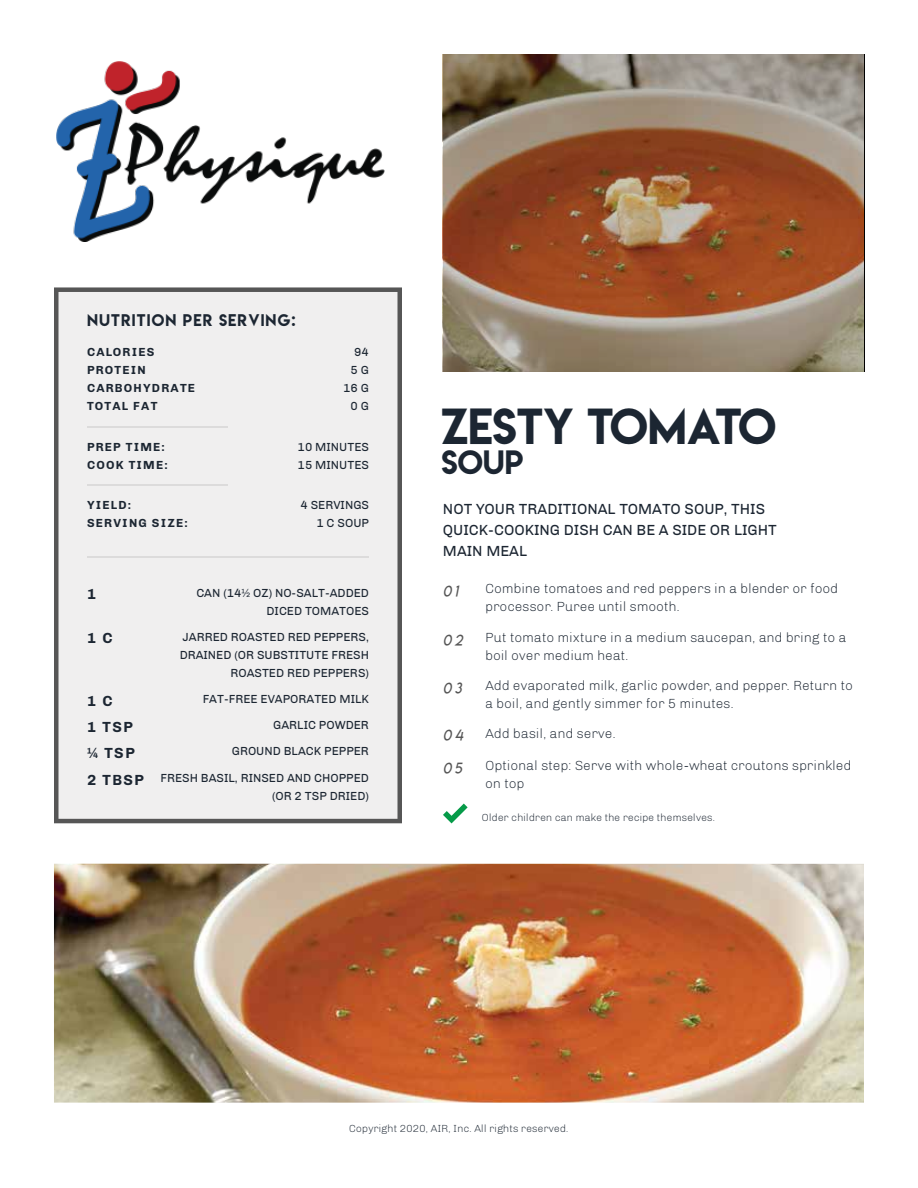
<style>
.page{position:relative;width:918px;height:1188px;background:#fff}
.page>*{position:absolute;margin:0;border:0;box-sizing:border-box;transform-origin:0 0}
.t1{font:45px "Lemon Milk";color:#1c2632}
.t2{font:30px "Lemon Milk";color:#1c2632}
.t3{font:15px/21px "Chivo";color:#1c2632}
.t4{font:15px "Lemon Milk";letter-spacing:.075em;color:#1c2632}
.t5{font:700 15px "Chivo";letter-spacing:.1em;color:#1c2632}
.t6{font:15px "Lemon Milklightitalic";letter-spacing:.2em;color:#565656}
.t7{font:300 13.5px/18px "Chivo";color:#1c2632}
.t8{font:12px/18px "Chivo";color:#1c2632;text-align:right}
.t9{font:700 12px/18px "Chivo";letter-spacing:.1em;color:#1c2632}
.t10{font:300 10.5px "Chivo";color:#1c2632}
</style>
<div class="page">
<div style="left:54px;top:287px;width:348px;height:536px;background:#f0efef"></div>
<hr style="left:87px;top:426px;width:141px;height:1px;background:#dcdbdb">
<hr style="left:87px;top:556px;width:282px;height:1px;background:#dcdbdb">
<hr style="left:87px;top:484px;width:141px;height:1px;background:#dcdbdb">
<svg style="left:443px;top:804px;width:25px;height:19px"></svg>
<img style="left:443px;top:54px;width:421px;height:317px">
<img style="left:54px;top:864px;width:810px;height:239px">
<img style="left:57px;top:62px;width:327px;height:180px">
<p class="t4" style="left:87px;top:310px;width:210px">NUTRITION PER SERVING:</p>
<p class="t9" style="left:87px;top:343px;width:110px">CALORIES<br>PROTEIN<br>CARBOHYDRATE<br>TOTAL FAT</p>
<p class="t8" style="left:343px;top:343px;width:27px">94<br>5 G<br>16 G<br>0 G</p>
<p class="t9" style="left:87px;top:438px;width:82px">PREP TIME:<br>COOK TIME:</p>
<p class="t8" style="left:298px;top:438px;width:73px;text-align:left">10 MINUTES<br>15 MINUTES</p>
<p class="t9" style="left:87px;top:495px;width:102px">YIELD:<br>SERVING SIZE:</p>
<h1 class="t1" style="left:442px;top:395px;width:336px">ZESTY TOMATO</h1>
<h2 class="t2" style="left:442px;top:441px;width:84px">SOUP</h2>
<p class="t8" style="left:300px;top:495px;width:70px">4 SERVINGS<br>1 C SOUP</p>
<p class="t3" style="left:443px;top:498px;width:335px">NOT YOUR TRADITIONAL TOMATO SOUP, THIS<br>QUICK-COOKING DISH CAN BE A SIDE OR LIGHT<br>MAIN MEAL</p>
<p class="t6" style="left:443px;top:582px;width:16px">01</p>
<p class="t7" style="left:485px;top:579px;width:354px">Combine tomatoes and red peppers in a blender or food processor. Puree until smooth.</p>
<p class="t6" style="left:443px;top:631px;width:21px">02</p>
<p class="t7" style="left:485px;top:628px;width:363px">Put tomato mixture in a medium saucepan, and bring to a boil over medium heat.</p>
<p class="t6" style="left:443px;top:679px;width:20px">03</p>
<p class="t7" style="left:485px;top:676px;width:369px">Add evaporated milk, garlic powder, and pepper. Return to a boil, and gently simmer for 5 minutes.</p>
<p class="t6" style="left:443px;top:726px;width:21px">04</p>
<p class="t7" style="left:485px;top:724px;width:132px">Add basil, and serve.</p>
<p class="t6" style="left:443px;top:759px;width:20px">05</p>
<p class="t7" style="left:485px;top:757px;width:368px">Optional step: Serve with whole-wheat croutons sprinkled on top</p>
<p class="t10" style="left:482px;top:811px;width:235px">Older children can make the recipe themselves.</p>
<p class="t8" style="left:196px;top:584px;width:174px">CAN (14½ OZ) NO-SALT-ADDED<br>DICED TOMATOES</p>
<p class="t8" style="left:180px;top:628px;width:191px">JARRED ROASTED RED PEPPERS,<br>DRAINED (OR SUBSTITUTE FRESH<br>ROASTED RED PEPPERS)</p>
<p class="t5" style="left:87px;top:585px;width:11px">1</p>
<p class="t5" style="left:87px;top:629px;width:27px">1 C</p>
<p class="t5" style="left:87px;top:692px;width:27px">1 C</p>
<p class="t8" style="left:203px;top:690px;width:168px">FAT-FREE EVAPORATED MILK</p>
<p class="t5" style="left:87px;top:718px;width:47px">1 TSP</p>
<p class="t8" style="left:273px;top:716px;width:97px">GARLIC POWDER</p>
<p class="t5" style="left:87px;top:744px;width:49px">¼ TSP</p>
<p class="t8" style="left:232px;top:742px;width:139px">GROUND BLACK PEPPER</p>
<p class="t8" style="left:160px;top:769px;width:210px">FRESH BASIL, RINSED AND CHOPPED (OR 2 TSP DRIED)</p>
<p class="t5" style="left:87px;top:771px;width:58px">2 TBSP</p>
<p class="t10" style="left:349px;top:1122px;width:221px">Copyright 2020, AIR, Inc. All rights reserved.</p>
</div>
